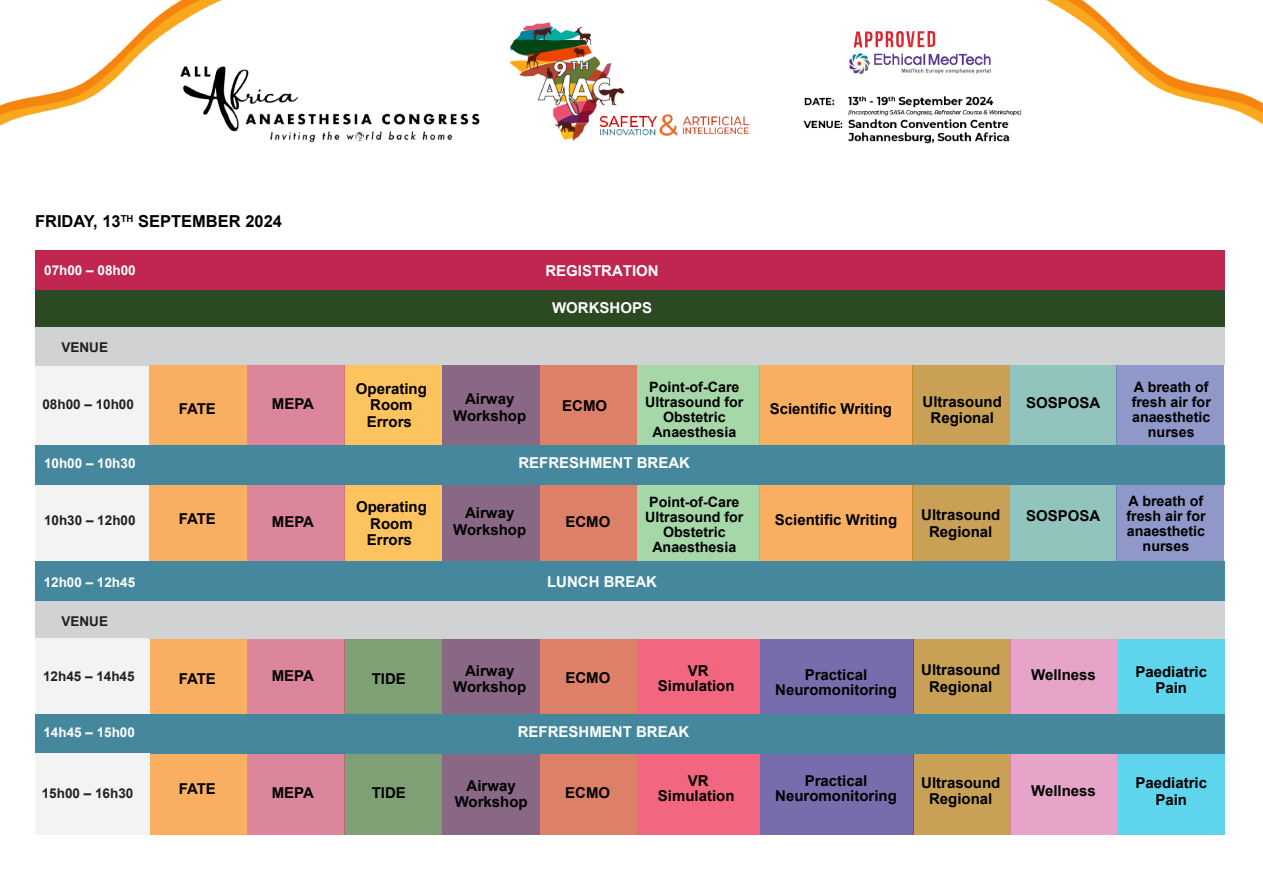
<style>
.page{position:relative;width:1263px;height:893px;background:#fff}
.page>*{position:absolute;margin:0;border:0;box-sizing:border-box;transform-origin:0 0}
.t1{font:700 16.5px "Arial";color:#000}
.t2{font:700 15px/16.5px "Arial";color:#000;text-align:center}
.t3{font:700 15px "Arial";color:#fff}
.t4{font:700 14.25px/15px "Arial";color:#000;text-align:center}
.t5{font:700 13.5px "Arial";color:#231f20}
.t6{font:700 13.5px "Arial";color:#fff}
</style>
<div class="page">
<div style="left:1010px;top:365px;width:106px;height:91px;background:#91c4bc"></div>
<div style="left:1010px;top:474px;width:106px;height:91px;background:#91c4bc"></div>
<div style="left:149px;top:482px;width:98px;height:83px;background:#f9af61"></div>
<div style="left:149px;top:365px;width:98px;height:80px;background:#f9af61"></div>
<div style="left:913px;top:744px;width:97px;height:91px;background:#c8a156"></div>
<div style="left:913px;top:631px;width:97px;height:91px;background:#c8a156"></div>
<div style="left:540px;top:744px;width:97px;height:91px;background:#dd8068"></div>
<div style="left:540px;top:631px;width:97px;height:91px;background:#dd8068"></div>
<div style="left:35px;top:290px;width:1189px;height:37px;background:#2b4923"></div>
<div style="left:1117px;top:752px;width:107px;height:83px;background:#5fd4ed"></div>
<div style="left:1117px;top:637px;width:107px;height:79px;background:#5fd4ed"></div>
<div style="left:759px;top:751px;width:154px;height:84px;background:#786dac"></div>
<div style="left:759px;top:638px;width:154px;height:79px;background:#786dac"></div>
<div style="left:637px;top:753px;width:122px;height:82px;background:#f3667f"></div>
<div style="left:637px;top:637px;width:122px;height:79px;background:#f3667f"></div>
<div style="left:149px;top:752px;width:98px;height:83px;background:#f9af61"></div>
<div style="left:149px;top:638px;width:98px;height:79px;background:#f9af61"></div>
<div style="left:344px;top:636px;width:98px;height:83px;background:#7ea074"></div>
<div style="left:344px;top:752px;width:98px;height:83px;background:#7ea074"></div>
<div style="left:442px;top:746px;width:98px;height:89px;background:#886885"></div>
<div style="left:247px;top:747px;width:98px;height:88px;background:#dc869c"></div>
<div style="left:442px;top:628px;width:98px;height:91px;background:#886885"></div>
<div style="left:247px;top:630px;width:98px;height:90px;background:#dc869c"></div>
<div style="left:1010px;top:745px;width:107px;height:90px;background:#e7a4c9"></div>
<div style="left:1116px;top:474px;width:108px;height:91px;background:#8f98c9"></div>
<div style="left:759px;top:475px;width:154px;height:91px;background:#f9af61"></div>
<div style="left:345px;top:481px;width:97px;height:91px;background:#fcc35f"></div>
<div style="left:540px;top:479px;width:97px;height:91px;background:#dd8068"></div>
<div style="left:442px;top:479px;width:98px;height:90px;background:#886885"></div>
<div style="left:247px;top:480px;width:98px;height:91px;background:#dc869c"></div>
<div style="left:637px;top:479px;width:122px;height:91px;background:#a5d7a8"></div>
<div style="left:913px;top:481px;width:97px;height:91px;background:#c8a156"></div>
<div style="left:35px;top:366px;width:114px;height:79px;background:#f3f3f3"></div>
<div style="left:35px;top:484px;width:114px;height:77px;background:#f3f3f3"></div>
<div style="left:35px;top:601px;width:112px;height:41px;background:#d1d2d3"></div>
<div style="left:35px;top:327px;width:114px;height:39px;background:#d1d2d3"></div>
<div style="left:1010px;top:636px;width:107px;height:90px;background:#e7a4c9"></div>
<div style="left:1116px;top:355px;width:108px;height:91px;background:#8f98c9"></div>
<div style="left:759px;top:355px;width:154px;height:91px;background:#f9af61"></div>
<div style="left:35px;top:445px;width:112px;height:39px;background:#45879d"></div>
<div style="left:35px;top:638px;width:114px;height:76px;background:#f3f3f3"></div>
<div style="left:345px;top:361px;width:97px;height:91px;background:#fcc35f"></div>
<div style="left:540px;top:359px;width:97px;height:90px;background:#dd8068"></div>
<div style="left:442px;top:358px;width:98px;height:91px;background:#886885"></div>
<div style="left:35px;top:561px;width:112px;height:40px;background:#45879d"></div>
<div style="left:35px;top:250px;width:112px;height:40px;background:#c12651"></div>
<div style="left:146px;top:250px;width:1078px;height:40px;background:#c12651"></div>
<div style="left:35px;top:714px;width:112px;height:39px;background:#45879d"></div>
<div style="left:147px;top:714px;width:1077px;height:39px;background:#45879d"></div>
<div style="left:35px;top:753px;width:114px;height:82px;background:#f3f3f3"></div>
<div style="left:247px;top:360px;width:98px;height:90px;background:#dc869c"></div>
<div style="left:637px;top:358px;width:122px;height:91px;background:#a5d7a8"></div>
<div style="left:913px;top:363px;width:97px;height:91px;background:#c8a156"></div>
<div style="left:148px;top:327px;width:1076px;height:38px;background:#d1d2d3"></div>
<div style="left:147px;top:445px;width:1077px;height:39px;background:#45879d"></div>
<div style="left:147px;top:601px;width:1077px;height:37px;background:#d1d2d3"></div>
<div style="left:147px;top:561px;width:1077px;height:40px;background:#45879d"></div>
<img style="left:0;top:0;width:1263px;height:144px">
<p class="t1" style="left:35px;top:210px;width:248px">FRIDAY, 13<sup>TH</sup> SEPTEMBER 2024</p>
<p class="t6" style="left:44px;top:261px;width:93px">07h00 – 08h00</p>
<p class="t3" style="left:545px;top:261px;width:115px">REGISTRATION</p>
<p class="t5" style="left:62px;top:339px;width:48px">VENUE</p>
<p class="t5" style="left:42px;top:395px;width:93px">08h00 – 10h00</p>
<p class="t2" style="left:179px;top:401px;width:39px">FATE</p>
<p class="t2" style="left:272px;top:396px;width:44px">MEPA</p>
<p class="t2" style="left:356px;top:380px;width:72px">Operating<br>Room<br>Errors</p>
<p class="t3" style="left:552px;top:298px;width:102px">WORKSHOPS</p>
<p class="t2" style="left:453px;top:391px;width:75px">Airway<br>Workshop</p>
<p class="t2" style="left:562px;top:398px;width:46px">ECMO</p>
<p class="t4" style="left:645px;top:380px;width:100px">Point-of-Care<br>Ultrasound for<br>Obstetric<br>Anaesthesia</p>
<p class="t4" style="left:1132px;top:380px;width:81px">A breath of fresh air for anaesthetic nurses</p>
<p class="t2" style="left:923px;top:394px;width:81px">Ultrasound<br>Regional</p>
<p class="t2" style="left:1026px;top:395px;width:76px">SOSPOSA</p>
<p class="t2" style="left:770px;top:400px;width:124px">Scientific Writing</p>
<p class="t6" style="left:44px;top:454px;width:93px">10h00 – 10h30</p>
<p class="t3" style="left:518px;top:452px;width:173px">REFRESHMENT BREAK</p>
<p class="t5" style="left:44px;top:511px;width:93px">10h30 – 12h00</p>
<p class="t6" style="left:44px;top:573px;width:93px">12h00 – 12h45</p>
<p class="t5" style="left:62px;top:612px;width:48px">VENUE</p>
<p class="t2" style="left:179px;top:511px;width:39px">FATE</p>
<p class="t2" style="left:272px;top:514px;width:44px">MEPA</p>
<p class="t2" style="left:356px;top:499px;width:72px">Operating<br>Room<br>Errors</p>
<p class="t2" style="left:453px;top:505px;width:75px">Airway<br>Workshop</p>
<p class="t4" style="left:645px;top:495px;width:100px">Point-of-Care<br>Ultrasound for<br>Obstetric<br>Anaesthesia</p>
<p class="t2" style="left:565px;top:514px;width:46px">ECMO</p>
<p class="t2" style="left:921px;top:507px;width:81px">Ultrasound<br>Regional</p>
<p class="t2" style="left:775px;top:512px;width:124px">Scientific Writing</p>
<p class="t3" style="left:547px;top:572px;width:111px">LUNCH BREAK</p>
<p class="t2" style="left:1026px;top:508px;width:76px">SOSPOSA</p>
<p class="t4" style="left:1126px;top:493px;width:81px">A breath of fresh air for anaesthetic nurses</p>
<p class="t5" style="left:43px;top:668px;width:93px">12h45 – 14h45</p>
<p class="t2" style="left:179px;top:671px;width:39px">FATE</p>
<p class="t2" style="left:272px;top:668px;width:44px">MEPA</p>
<p class="t2" style="left:372px;top:671px;width:36px">TIDE</p>
<p class="t2" style="left:453px;top:663px;width:75px">Airway<br>Workshop</p>
<p class="t2" style="left:565px;top:670px;width:46px">ECMO</p>
<p class="t2" style="left:921px;top:662px;width:81px">Ultrasound<br>Regional</p>
<p class="t2" style="left:658px;top:664px;width:78px;line-height:15px">VR<br>Simulation</p>
<p class="t2" style="left:775px;top:667px;width:123px;line-height:15px">Practical<br>Neuromonitoring</p>
<p class="t2" style="left:1135px;top:664px;width:73px">Paediatric<br>Pain</p>
<p class="t2" style="left:1031px;top:667px;width:66px">Wellness</p>
<p class="t6" style="left:43px;top:723px;width:93px">14h45 – 15h00</p>
<p class="t3" style="left:518px;top:722px;width:173px">REFRESHMENT BREAK</p>
<p class="t5" style="left:42px;top:785px;width:93px">15h00 – 16h30</p>
<p class="t2" style="left:179px;top:781px;width:39px">FATE</p>
<p class="t2" style="left:272px;top:785px;width:44px">MEPA</p>
<p class="t2" style="left:372px;top:785px;width:36px">TIDE</p>
<p class="t2" style="left:455px;top:778px;width:75px">Airway<br>Workshop</p>
<p class="t2" style="left:565px;top:785px;width:46px">ECMO</p>
<p class="t2" style="left:658px;top:773px;width:78px;line-height:15px">VR<br>Simulation</p>
<p class="t2" style="left:775px;top:773px;width:123px;line-height:15px">Practical<br>Neuromonitoring</p>
<p class="t2" style="left:921px;top:775px;width:81px">Ultrasound<br>Regional</p>
<p class="t2" style="left:1031px;top:782px;width:66px">Wellness</p>
<p class="t2" style="left:1135px;top:775px;width:73px">Paediatric<br>Pain</p>
</div>
